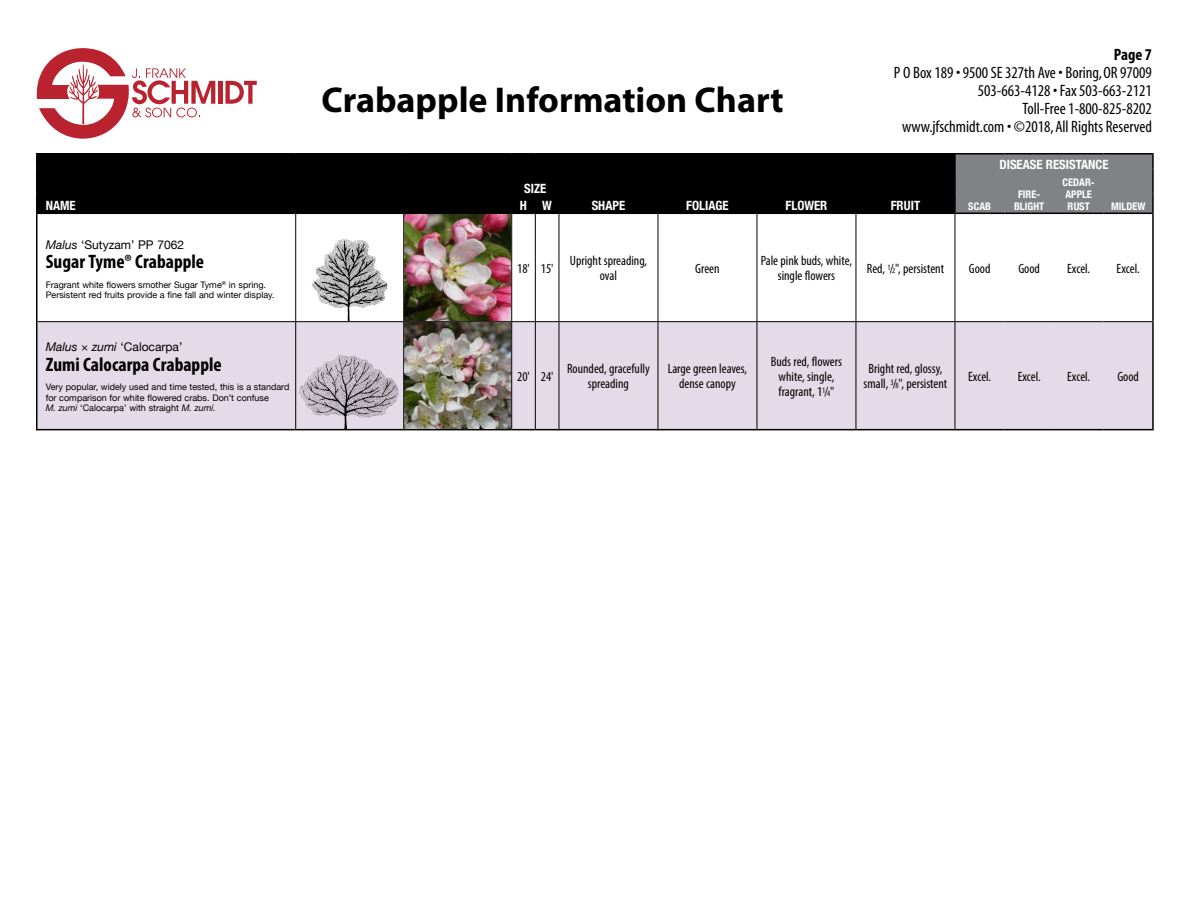
<style>
.page{position:relative;width:1188px;height:918px;background:#fff}
.page>*{position:absolute;margin:0;border:0;box-sizing:border-box;transform-origin:0 0}
.t1{font:700 36px "Myriad Pro";color:#000}
.t2{font:700 condensed 19.5px "Myriad Pro";color:#000}
.t3{font:condensed 16.5px/18px "Myriad";color:#000;text-align:right}
.t4{font:700 condensed 16.5px "Myriad";color:#000}
.t5{font:condensed 13.5px/15px "Myriad Pro";color:#000;text-align:center}
.t6{font:700 condensed 12.75px "Helvetica Neue";color:#fff}
.t7{font:12px "Helvetica Neue";color:#000}
.t8{font:700 condensed 10.5px/12px "Helvetica Neue";color:#fff;text-align:center}
.t9{font:9px/10.5px "Helvetica Neue";color:#000}
.s1{font-style:italic}
.s2{font-size:8.1px}
</style>
<div class="page">
<svg style="left:36px;top:48px;width:179px;height:91px"></svg>
<hr style="left:218px;top:81px;width:4px;height:23px;background:#b8232f">
<svg style="left:225px;top:81px;width:32px;height:23px"></svg>
<div style="left:37px;top:154px;width:917px;height:59px;background:#000"></div>
<div style="left:37px;top:322px;width:1115px;height:107px;background:#e4dbe8"></div>
<hr style="left:36px;top:153px;width:260px;height:1px;background:#000">
<hr style="left:296px;top:153px;width:108px;height:1px;background:#000">
<hr style="left:404px;top:153px;width:108px;height:1px;background:#000">
<hr style="left:559px;top:153px;width:99px;height:1px;background:#000">
<hr style="left:658px;top:153px;width:99px;height:1px;background:#000">
<svg style="left:657px;top:155px;width:2px;height:13px"></svg>
<hr style="left:757px;top:153px;width:99px;height:1px;background:#000">
<svg style="left:756px;top:155px;width:2px;height:13px"></svg>
<hr style="left:856px;top:153px;width:99px;height:1px;background:#000">
<svg style="left:855px;top:155px;width:2px;height:13px"></svg>
<hr style="left:955px;top:153px;width:49px;height:1px;background:#000">
<hr style="left:1004px;top:153px;width:50px;height:1px;background:#000">
<hr style="left:1054px;top:153px;width:49px;height:1px;background:#000">
<hr style="left:1103px;top:153px;width:51px;height:1px;background:#000">
<hr style="left:36px;top:168px;width:260px;height:1px;background:#000">
<hr style="left:296px;top:168px;width:108px;height:1px;background:#000">
<hr style="left:404px;top:168px;width:108px;height:1px;background:#000">
<hr style="left:559px;top:168px;width:99px;height:1px;background:#000">
<hr style="left:658px;top:168px;width:99px;height:1px;background:#000">
<hr style="left:657px;top:169px;width:2px;height:24px;background:#000">
<hr style="left:757px;top:168px;width:99px;height:1px;background:#000">
<hr style="left:756px;top:169px;width:2px;height:24px;background:#000">
<hr style="left:856px;top:168px;width:100px;height:1px;background:#000">
<hr style="left:855px;top:169px;width:2px;height:24px;background:#000">
<hr style="left:36px;top:193px;width:260px;height:1px;background:#000">
<svg style="left:36px;top:155px;width:1px;height:58px"></svg>
<hr style="left:296px;top:193px;width:108px;height:1px;background:#000">
<svg style="left:295px;top:155px;width:1px;height:58px"></svg>
<hr style="left:404px;top:193px;width:108px;height:1px;background:#000">
<svg style="left:403px;top:155px;width:1px;height:58px"></svg>
<hr style="left:559px;top:193px;width:99px;height:1px;background:#000">
<hr style="left:658px;top:193px;width:99px;height:1px;background:#000">
<svg style="left:657px;top:194px;width:2px;height:19px"></svg>
<hr style="left:757px;top:193px;width:99px;height:1px;background:#000">
<svg style="left:756px;top:194px;width:2px;height:19px"></svg>
<hr style="left:856px;top:193px;width:100px;height:1px;background:#000">
<svg style="left:855px;top:194px;width:2px;height:19px"></svg>
<div style="left:954px;top:154px;width:200px;height:59px;background:#808285"></div>
<hr style="left:36px;top:213px;width:260px;height:1px;background:#000">
<hr style="left:296px;top:213px;width:108px;height:1px;background:#000">
<hr style="left:404px;top:213px;width:108px;height:1px;background:#000">
<div style="left:511px;top:153px;width:49px;height:61px;background:#000"></div>
<hr style="left:559px;top:213px;width:99px;height:1px;background:#000">
<hr style="left:658px;top:213px;width:99px;height:1px;background:#000">
<hr style="left:757px;top:213px;width:99px;height:1px;background:#000">
<hr style="left:856px;top:213px;width:99px;height:1px;background:#000">
<hr style="left:955px;top:213px;width:49px;height:1px;background:#000">
<hr style="left:1004px;top:213px;width:50px;height:1px;background:#000">
<hr style="left:1054px;top:213px;width:49px;height:1px;background:#000">
<hr style="left:1103px;top:213px;width:51px;height:1px;background:#000">
<hr style="left:36px;top:214px;width:1px;height:108px;background:#000">
<hr style="left:1152px;top:214px;width:2px;height:108px;background:#000">
<hr style="left:36px;top:322px;width:1px;height:107px;background:#000">
<hr style="left:1152px;top:322px;width:2px;height:107px;background:#000">
<hr style="left:36px;top:429px;width:260px;height:1px;background:#000">
<hr style="left:296px;top:429px;width:108px;height:1px;background:#000">
<hr style="left:404px;top:429px;width:108px;height:1px;background:#000">
<svg style="left:512px;top:429px;width:47px;height:1px"></svg>
<hr style="left:559px;top:429px;width:99px;height:1px;background:#000">
<hr style="left:658px;top:429px;width:99px;height:1px;background:#000">
<hr style="left:757px;top:429px;width:99px;height:1px;background:#000">
<hr style="left:856px;top:429px;width:99px;height:1px;background:#000">
<hr style="left:955px;top:429px;width:49px;height:1px;background:#000">
<hr style="left:1004px;top:429px;width:50px;height:1px;background:#000">
<hr style="left:1054px;top:429px;width:49px;height:1px;background:#000">
<hr style="left:1103px;top:429px;width:51px;height:1px;background:#000">
<hr style="left:295px;top:214px;width:1px;height:107px;background:#000">
<hr style="left:403px;top:214px;width:1px;height:107px;background:#000">
<hr style="left:511px;top:214px;width:1px;height:107px;background:#000">
<hr style="left:535px;top:214px;width:1px;height:107px;background:#000">
<hr style="left:559px;top:214px;width:1px;height:107px;background:#000">
<hr style="left:658px;top:214px;width:1px;height:107px;background:#000">
<hr style="left:757px;top:214px;width:1px;height:107px;background:#000">
<hr style="left:856px;top:214px;width:1px;height:107px;background:#000">
<hr style="left:955px;top:214px;width:1px;height:107px;background:#000">
<hr style="left:37px;top:321px;width:259px;height:1px;background:#000">
<hr style="left:296px;top:321px;width:108px;height:1px;background:#000">
<hr style="left:295px;top:322px;width:1px;height:107px;background:#000">
<hr style="left:404px;top:321px;width:108px;height:1px;background:#000">
<hr style="left:403px;top:322px;width:1px;height:107px;background:#000">
<hr style="left:511px;top:322px;width:1px;height:107px;background:#000">
<svg style="left:512px;top:321px;width:47px;height:1px"></svg>
<hr style="left:535px;top:322px;width:1px;height:107px;background:#000">
<hr style="left:559px;top:321px;width:99px;height:1px;background:#000">
<hr style="left:559px;top:322px;width:1px;height:107px;background:#000">
<hr style="left:658px;top:321px;width:99px;height:1px;background:#000">
<hr style="left:658px;top:322px;width:1px;height:107px;background:#000">
<hr style="left:757px;top:321px;width:99px;height:1px;background:#000">
<hr style="left:757px;top:322px;width:1px;height:107px;background:#000">
<hr style="left:856px;top:321px;width:99px;height:1px;background:#000">
<hr style="left:856px;top:322px;width:1px;height:107px;background:#000">
<hr style="left:955px;top:321px;width:49px;height:1px;background:#000">
<hr style="left:955px;top:322px;width:1px;height:107px;background:#000">
<hr style="left:1004px;top:321px;width:50px;height:1px;background:#000">
<hr style="left:1054px;top:321px;width:49px;height:1px;background:#000">
<hr style="left:1103px;top:321px;width:49px;height:1px;background:#000">
<img style="left:311px;top:239px;width:77px;height:82px">
<img style="left:404px;top:214px;width:107px;height:215px">
<img style="left:298px;top:353px;width:103px;height:76px">
<h1 class="t1" style="left:322px;top:76px;width:464px">Crabapple Information Chart</h1>
<p class="t4" style="left:1114px;top:47px;width:40px">Page 7</p>
<p class="t3" style="left:894px;top:65px;width:260px">P O Box 189 • 9500 SE 327th Ave • Boring, OR 97009<br>503-663-4128 • Fax 503-663-2121<br>Toll-Free 1-800-825-8202<br>www.jfschmidt.com • ©2018, All Rights Reserved</p>
<p class="t6" style="left:999px;top:153px;width:111px">DISEASE RESISTANCE</p>
<p class="t8" style="left:1063px;top:176px;width:34px;text-align:left">CEDAR-<br>APPLE</p>
<p class="t6" style="left:524px;top:178px;width:24px">SIZE</p>
<p class="t8" style="left:968px;top:200px;width:24px">SCAB</p>
<p class="t8" style="left:1014px;top:188px;width:32px">FIRE-<br>BLIGHT</p>
<p class="t6" style="left:46px;top:195px;width:31px">NAME</p>
<p class="t6" style="left:520px;top:195px;width:34px">H W</p>
<p class="t6" style="left:592px;top:195px;width:35px">SHAPE</p>
<p class="t6" style="left:686px;top:195px;width:44px">FOLIAGE</p>
<p class="t6" style="left:786px;top:195px;width:43px">FLOWER</p>
<p class="t6" style="left:891px;top:195px;width:31px">FRUIT</p>
<p class="t8" style="left:1068px;top:200px;width:24px">RUST</p>
<p class="t8" style="left:1111px;top:200px;width:36px">MILDEW</p>
<p class="t7" style="left:46px;top:236px;width:140px"><span class="s1">Malus</span> ‘Sutyzam’ PP 7062</p>
<h2 class="t2" style="left:46px;top:249px;width:160px">Sugar Tyme® Crabapple</h2>
<p class="t9" style="left:46px;top:280px;width:230px">Fragrant white flowers smother Sugar Tyme<sup>®</sup> in spring.<br>Persistent red fruits provide a fine fall and winter display.</p>
<p class="t5" style="left:517px;top:261px;width:38px">18' 15'</p>
<p class="t5" style="left:570px;top:253px;width:79px">Upright spreading, oval</p>
<p class="t5" style="left:695px;top:261px;width:26px">Green</p>
<p class="t5" style="left:761px;top:253px;width:93px">Pale pink buds, white, single flowers</p>
<p class="t5" style="left:867px;top:261px;width:79px">Red, <sup>1</sup>/<span class="s2">2</span>", persistent</p>
<p class="t5" style="left:969px;top:261px;width:23px">Good</p>
<p class="t5" style="left:1018px;top:261px;width:23px">Good</p>
<p class="t5" style="left:1067px;top:261px;width:25px">Excel.</p>
<p class="t5" style="left:1117px;top:261px;width:25px">Excel.</p>
<p class="t7" style="left:46px;top:338px;width:138px"><span class="s1">Malus × zumi</span> ‘Calocarpa’</p>
<h2 class="t2" style="left:46px;top:352px;width:177px">Zumi Calocarpa Crabapple</h2>
<p class="t9" style="left:46px;top:382px;width:245px">Very popular, widely used and time tested, this is a standard for comparison for white flowered crabs. Don’t confuse<br><span class="s1">M. zumi</span> ‘Calocarpa’ with straight <span class="s1">M. zumi.</span></p>
<p class="t5" style="left:517px;top:369px;width:38px">20' 24'</p>
<p class="t5" style="left:567px;top:361px;width:84px">Rounded, gracefully spreading</p>
<p class="t5" style="left:668px;top:361px;width:81px">Large green leaves, dense canopy</p>
<p class="t5" style="left:771px;top:354px;width:73px">Buds red, flowers white, single, fragrant, 1<sup>1</sup>/<span class="s2">4</span>"</p>
<p class="t5" style="left:864px;top:361px;width:85px">Bright red, glossy, small, <sup>3</sup>/<span class="s2">8</span>", persistent</p>
<p class="t5" style="left:968px;top:369px;width:25px">Excel.</p>
<p class="t5" style="left:1018px;top:369px;width:25px">Excel.</p>
<p class="t5" style="left:1067px;top:369px;width:25px">Excel.</p>
<p class="t5" style="left:1117px;top:369px;width:23px">Good</p>
</div>
